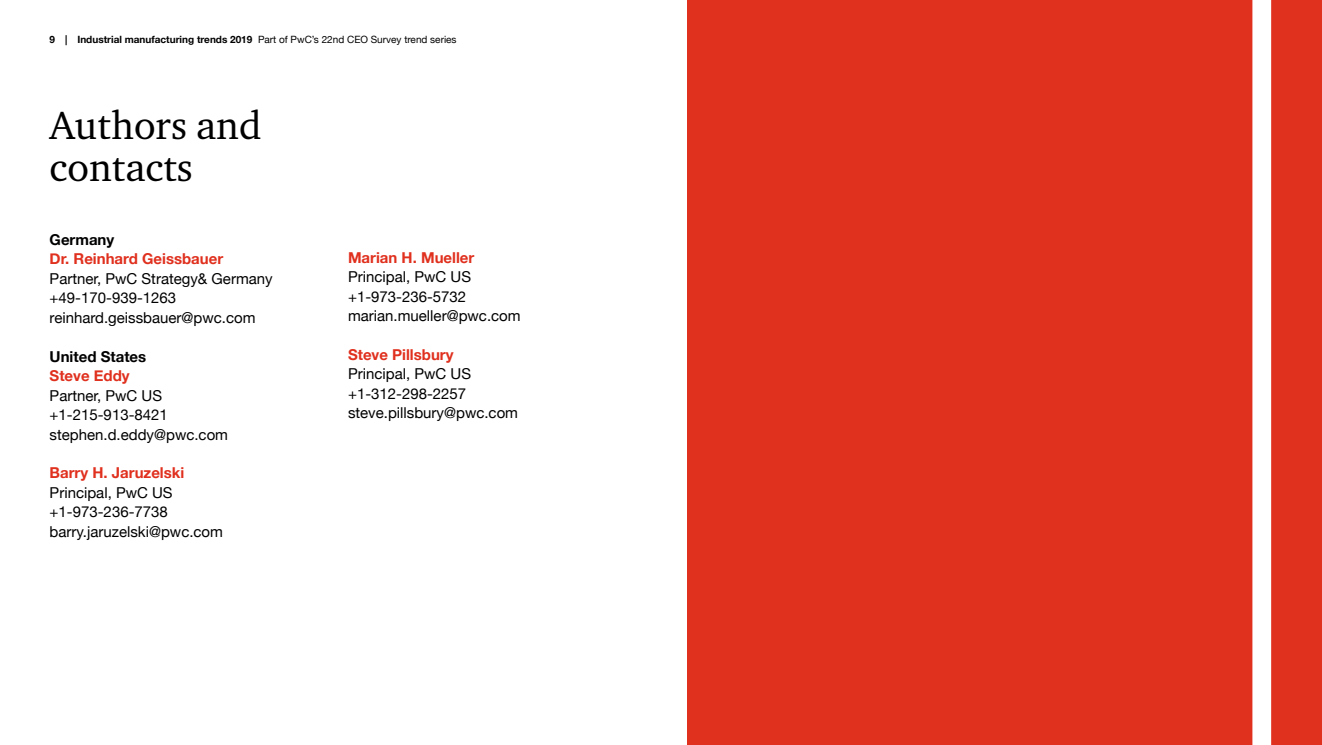
<style>
.page{position:relative;width:1322px;height:745px;background:#fff}
.page>*{position:absolute;margin:0;border:0;box-sizing:border-box;transform-origin:0 0}
.t1{font:40px/42.5px "Charter ITC";color:#000}
.t2{font:15px/19.5px "Helvetica Neue";color:#000}
.t3{font:700 15px "Helvetica Neue";color:#e0301e}
.t4{font:700 15px "Helvetica Neue";color:#000}
.t5{font:700 10px "Helvetica Neue";color:#000}
.s1{font-weight:400}
</style>
<div class="page">
<div style="left:687px;top:0;width:635px;height:744px;background:#e0301e"></div>
<div style="left:1252px;top:0;width:19px;height:744px;background:#fff"></div>
<p class="t5" style="left:50px;top:31px;width:408px">9 | Industrial manufacturing trends 2019 <span class="s1">Part of PwC’s 22nd CEO Survey trend series</span></p>
<h1 class="t1" style="left:50px;top:103px;width:214px">Authors and contacts</h1>
<p class="t4" style="left:50px;top:227px;width:66px">Germany</p>
<p class="t3" style="left:50px;top:247px;width:175px">Dr. Reinhard Geissbauer</p>
<p class="t2" style="left:50px;top:269px;width:225px">Partner, PwC Strategy&amp; Germany +49-170-939-1263 reinhard.geissbauer@pwc.com</p>
<p class="t4" style="left:50px;top:344px;width:98px">United States</p>
<p class="t3" style="left:50px;top:364px;width:82px">Steve Eddy</p>
<p class="t2" style="left:50px;top:386px;width:180px">Partner, PwC US +1-215-913-8421 stephen.d.eddy@pwc.com</p>
<p class="t3" style="left:50px;top:461px;width:136px">Barry H. Jaruzelski</p>
<p class="t2" style="left:50px;top:483px;width:175px">Principal, PwC US +1-973-236-7738 barry.jaruzelski@pwc.com</p>
<p class="t3" style="left:348px;top:245px;width:128px">Marian H. Mueller</p>
<p class="t2" style="left:348px;top:268px;width:174px">Principal, PwC US +1-973-236-5732 marian.mueller@pwc.com</p>
<p class="t3" style="left:348px;top:342px;width:107px">Steve Pillsbury</p>
<p class="t2" style="left:348px;top:365px;width:172px">Principal, PwC US +1-312-298-2257 steve.pillsbury@pwc.com</p>
</div>
